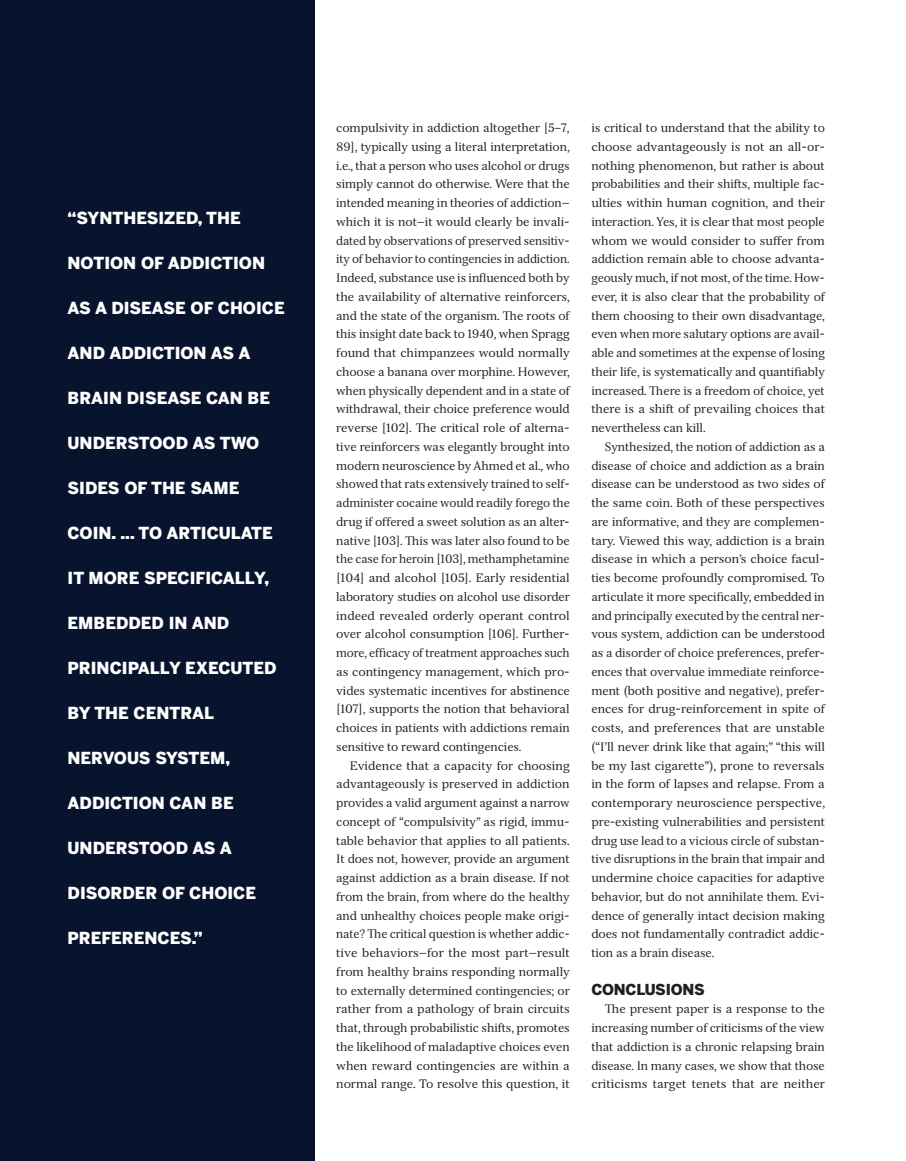
<style>
.page{position:relative;width:906px;height:1161px;background:#fff}
.page>*{position:absolute;margin:0;border:0;box-sizing:border-box;transform-origin:0 0}
.t1{font:900 16.5px "Benton Sans";color:#fff}
.Body_Copy{font:900 15px "Benton Sans";letter-spacing:-.015em;color:#231f20}
.Body_Copy-2{font:12px/18.8px "Serif 12 Beta";letter-spacing:-.01em;color:#231f20;text-align:justify}
</style>
<div class="page">
<div style="left:0;top:0;width:314px;height:1161px;background:#08142e"></div>
<p class="t1" style="left:68px;top:208px;width:174px">“SYNTHESIZED, THE</p>
<p class="t1" style="left:68px;top:253px;width:199px">NOTION OF ADDICTION</p>
<p class="t1" style="left:68px;top:298px;width:218px">AS A DISEASE OF CHOICE</p>
<p class="t1" style="left:68px;top:343px;width:184px">AND ADDICTION AS A</p>
<p class="t1" style="left:68px;top:388px;width:204px">BRAIN DISEASE CAN BE</p>
<p class="t1" style="left:68px;top:433px;width:193px">UNDERSTOOD AS TWO</p>
<p class="t1" style="left:68px;top:478px;width:173px">SIDES OF THE SAME</p>
<p class="t1" style="left:68px;top:523px;width:207px">COIN. ... TO ARTICULATE</p>
<p class="t1" style="left:68px;top:568px;width:203px">IT MORE SPECIFICALLY,</p>
<p class="t1" style="left:68px;top:613px;width:163px">EMBEDDED IN AND</p>
<p class="t1" style="left:68px;top:658px;width:210px">PRINCIPALLY EXECUTED</p>
<p class="t1" style="left:68px;top:703px;width:148px">BY THE CENTRAL</p>
<p class="t1" style="left:68px;top:748px;width:164px">NERVOUS SYSTEM,</p>
<p class="t1" style="left:68px;top:793px;width:168px">ADDICTION CAN BE</p>
<p class="t1" style="left:68px;top:838px;width:166px">UNDERSTOOD AS A</p>
<p class="t1" style="left:68px;top:883px;width:190px">DISORDER OF CHOICE</p>
<p class="t1" style="left:68px;top:928px;width:137px">PREFERENCES.”</p>
<p class="Body_Copy-2" style="left:336px;top:118px;width:235px">compulsivity in addiction altogether [5–7, 89], typically using a literal interpretation, i.e., that a person who uses alcohol or drugs simply cannot do otherwise. Were that the intended meaning in theories of addiction— which it is not—it would clearly be invali&shy;dated by observations of preserved sensitiv&shy;ity of behavior to contingencies in addiction.<br>Indeed, substance use is influenced both by the availability of alternative reinforcers, and the state of the organism. The roots of this insight date back to 1940, when Spragg found that chimpanzees would normally choose a banana over morphine. However, when physically dependent and in a state of withdrawal, their choice preference would reverse [102]. The critical role of alterna&shy;tive reinforcers was elegantly brought into modern neuroscience by Ahmed et al., who showed that rats extensively trained to self&shy;administer cocaine would readily forego the drug if offered a sweet solution as an alter&shy;native [103]. This was later also found to be the case for heroin [103], methamphetamine [104] and alcohol [105]. Early residential laboratory studies on alcohol use disorder indeed revealed orderly operant control over alcohol consumption [106]. Further&shy;more, efficacy of treatment approaches such as contingency management, which pro&shy;vides systematic incentives for abstinence [107], supports the notion that behavioral choices in patients with addictions remain sensitive to reward contingencies.</p>
<p class="Body_Copy-2" style="left:336px;top:756px;width:235px;text-indent:14px">Evidence that a capacity for choosing advantageously is preserved in addiction provides a valid argument against a narrow concept of “compulsivity” as rigid, immu&shy;table behavior that applies to all patients.<br>It does not, however, provide an argument against addiction as a brain disease. If not from the brain, from where do the healthy and unhealthy choices people make origi&shy;nate? The critical question is whether addic&shy;tive behaviors—for the most part—result from healthy brains responding normally to externally determined contingencies; or rather from a pathology of brain circuits that, through probabilistic shifts, promotes the likelihood of maladaptive choices even when reward contingencies are within a normal range. To resolve this question, it</p>
<p class="Body_Copy-2" style="left:591px;top:118px;width:235px">is critical to understand that the ability to choose advantageously is not an all-or&shy;nothing phenomenon, but rather is about probabilities and their shifts, multiple fac&shy;ulties within human cognition, and their interaction. Yes, it is clear that most people whom we would consider to suffer from addiction remain able to choose advanta&shy;geously much, if not most, of the time. How&shy;ever, it is also clear that the probability of them choosing to their own disadvantage, even when more salutary options are avail&shy;able and sometimes at the expense of losing their life, is systematically and quantifiably increased. There is a freedom of choice, yet there is a shift of prevailing choices that nevertheless can kill.</p>
<p class="Body_Copy-2" style="left:591px;top:437px;width:235px;text-indent:14px">Synthesized, the notion of addiction as a disease of choice and addiction as a brain disease can be understood as two sides of the same coin. Both of these perspectives are informative, and they are complemen&shy;tary. Viewed this way, addiction is a brain disease in which a person’s choice facul&shy;ties become profoundly compromised. To articulate it more specifically, embedded in and principally executed by the central ner&shy;vous system, addiction can be understood as a disorder of choice preferences, prefer&shy;ences that overvalue immediate reinforce&shy;ment (both positive and negative), prefer&shy;ences for drug-reinforcement in spite of costs, and preferences that are unstable (“I’ll never drink like that again;” “this will be my last cigarette”), prone to reversals in the form of lapses and relapse. From a contemporary neuroscience perspective, pre-existing vulnerabilities and persistent drug use lead to a vicious circle of substan&shy;tive disruptions in the brain that impair and undermine choice capacities for adaptive behavior, but do not annihilate them. Evi&shy;dence of generally intact decision making does not fundamentally contradict addic&shy;tion as a brain disease.</p>
<p class="Body_Copy" style="left:591px;top:980px;width:115px">CONCLUSIONS</p>
<p class="Body_Copy-2" style="left:591px;top:1000px;width:235px;text-indent:14px">The present paper is a response to the increasing number of criticisms of the view that addiction is a chronic relapsing brain disease. In many cases, we show that those criticisms target tenets that are neither</p>
</div>
